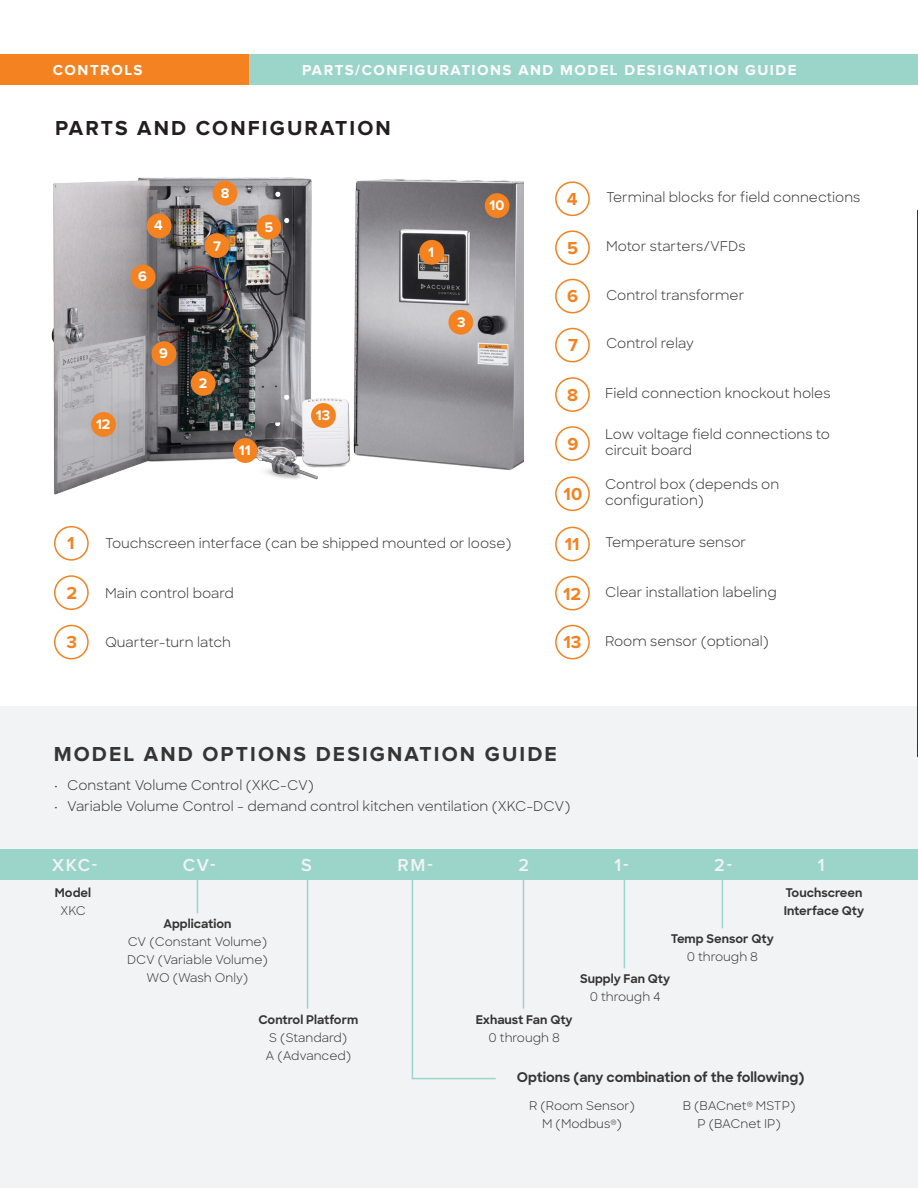
<style>
.page{position:relative;width:918px;height:1188px;background:#fff}
.page>*{position:absolute;margin:0;border:0;box-sizing:border-box;transform-origin:0 0}
.Subhead_Main_Page_PN{font:700 21px "Proxima Nova";letter-spacing:.1em;color:#363536}
.body_copy_Sharp_Sans{font:700 21px "Proxima Nova";letter-spacing:.1em;color:#231f20}
.t1{font:700 18px "Proxima Nova";color:#f58220}
.Subhead_Main_Page_PN-2{font:600 18px "Proxima Nova";letter-spacing:.1em;color:#f2f3f4}
.t2{font:700 15px "Proxima Nova";letter-spacing:.1em;color:#fff}
.t3{font:700 14.4px "Proxima Nova";color:#fff}
.body_copy_Sharp_Sans-2{font:13.5px/16.5px "Sharp Sans";color:#363536}
.body_copy_Sharp_Sans-3{font:700 13.5px "Sharp Sans";color:#363536}
.body_copy_Sharp_Sans-4{font:12px "Sharp Sans";color:#363536}
.body_copy_Sharp_Sans-5{font:700 12px "Sharp Sans";color:#363536}
</style>
<div class="page">
<div style="left:0;top:706px;width:917px;height:482px;background:#f2f3f4"></div>
<div style="left:248px;top:54px;width:670px;height:30px;background:#9bd5c9"></div>
<div style="left:0;top:54px;width:248px;height:30px;background:#f58220"></div>
<div style="left:0;top:849px;width:918px;height:31px;background:#9bd5c9"></div>
<hr style="left:197px;top:851px;width:1px;height:62px;background:#9bd5c9">
<hr style="left:722px;top:866px;width:1px;height:62px;background:#9bd5c9">
<hr style="left:307px;top:853px;width:1px;height:156px;background:#9bd5c9">
<hr style="left:624px;top:863px;width:1px;height:105px;background:#9bd5c9">
<hr style="left:523px;top:849px;width:1px;height:160px;background:#9bd5c9">
<hr style="left:412px;top:852px;width:1px;height:226px;background:#9bd5c9">
<img style="left:51px;top:177px;width:472px;height:318px">
<div style="left:485px;top:193px;width:25px;height:25px;background:#f58220;border-radius:50%"></div>
<div style="left:419px;top:240px;width:25px;height:25px;background:#f58220;border-radius:50%"></div>
<div style="left:448px;top:310px;width:25px;height:25px;background:#f58220;border-radius:50%"></div>
<div style="left:311px;top:403px;width:25px;height:25px;background:#f58220;border-radius:50%"></div>
<div style="left:91px;top:412px;width:25px;height:25px;background:#f58220;border-radius:50%"></div>
<div style="left:233px;top:438px;width:25px;height:25px;background:#f58220;border-radius:50%"></div>
<div style="left:191px;top:371px;width:25px;height:25px;background:#f58220;border-radius:50%"></div>
<div style="left:152px;top:341px;width:24px;height:25px;background:#f58220;border-radius:50%"></div>
<div style="left:131px;top:265px;width:25px;height:24px;background:#f58220;border-radius:50%"></div>
<div style="left:205px;top:233px;width:24px;height:25px;background:#f58220;border-radius:50%"></div>
<div style="left:213px;top:181px;width:24px;height:25px;background:#f58220;border-radius:50%"></div>
<div style="left:256px;top:215px;width:25px;height:25px;background:#f58220;border-radius:50%"></div>
<div style="left:147px;top:213px;width:25px;height:25px;background:#f58220;border-radius:50%"></div>
<div style="left:54px;top:526px;width:35px;height:35px;border:2px solid #f58220;border-radius:50%"></div>
<hr style="left:917px;top:211px;width:1px;height:546px;background:#363536">
<hr style="left:412px;top:1078px;width:84px;height:1px;background:#9bd5c9">
<div style="left:54px;top:575px;width:35px;height:35px;border:2px solid #f58220;border-radius:50%"></div>
<div style="left:54px;top:625px;width:35px;height:34px;border:2px solid #f58220;border-radius:50%"></div>
<div style="left:555px;top:181px;width:35px;height:35px;border:2px solid #f58220;border-radius:50%"></div>
<div style="left:555px;top:377px;width:35px;height:35px;border:2px solid #f58220;border-radius:50%"></div>
<div style="left:555px;top:230px;width:35px;height:35px;border:2px solid #f58220;border-radius:50%"></div>
<div style="left:555px;top:279px;width:35px;height:34px;border:2px solid #f58220;border-radius:50%"></div>
<div style="left:555px;top:328px;width:35px;height:34px;border:2px solid #f58220;border-radius:50%"></div>
<div style="left:555px;top:426px;width:35px;height:35px;border:2px solid #f58220;border-radius:50%"></div>
<div style="left:555px;top:476px;width:35px;height:35px;border:2px solid #f58220;border-radius:50%"></div>
<div style="left:555px;top:527px;width:35px;height:34px;border:2px solid #f58220;border-radius:50%"></div>
<div style="left:555px;top:576px;width:35px;height:34px;border:2px solid #f58220;border-radius:50%"></div>
<div style="left:555px;top:625px;width:35px;height:34px;border:2px solid #f58220;border-radius:50%"></div>
<p class="t2" style="left:53px;top:63px;width:91px">CONTROLS</p>
<p class="t2" style="left:302px;top:63px;width:496px">PARTS/CONFIGURATIONS AND MODEL DESIGNATION GUIDE</p>
<p class="body_copy_Sharp_Sans" style="left:55px;top:118px;width:337px">PARTS AND CONFIGURATION</p>
<p class="t3" style="left:96px;top:418px;width:16px">12</p>
<p class="t3" style="left:154px;top:218px;width:10px">4</p>
<p class="t3" style="left:138px;top:270px;width:10px">6</p>
<p class="t3" style="left:159px;top:347px;width:10px">9</p>
<p class="t3" style="left:221px;top:187px;width:10px">8</p>
<p class="t3" style="left:213px;top:239px;width:9px">7</p>
<p class="t3" style="left:264px;top:221px;width:10px">5</p>
<p class="t3" style="left:199px;top:376px;width:10px">2</p>
<p class="t3" style="left:239px;top:444px;width:13px">11</p>
<p class="t3" style="left:316px;top:409px;width:16px">13</p>
<p class="t3" style="left:428px;top:245px;width:7px">1</p>
<p class="t3" style="left:457px;top:316px;width:10px">3</p>
<p class="t3" style="left:490px;top:199px;width:16px">10</p>
<p class="t1" style="left:67px;top:535px;width:9px">1</p>
<p class="body_copy_Sharp_Sans-2" style="left:105px;top:535px;width:408px">Touchscreen interface (can be shipped mounted or loose)</p>
<p class="t1" style="left:66px;top:585px;width:12px">2</p>
<p class="body_copy_Sharp_Sans-2" style="left:105px;top:584px;width:130px">Main control board</p>
<p class="t1" style="left:66px;top:634px;width:12px">3</p>
<p class="body_copy_Sharp_Sans-2" style="left:105px;top:633px;width:128px">Quarter-turn latch</p>
<p class="t1" style="left:567px;top:191px;width:12px">4</p>
<p class="body_copy_Sharp_Sans-2" style="left:606px;top:189px;width:256px">Terminal blocks for field connections</p>
<p class="t1" style="left:567px;top:240px;width:12px">5</p>
<p class="body_copy_Sharp_Sans-2" style="left:606px;top:237px;width:141px">Motor starters/VFDs</p>
<p class="t1" style="left:567px;top:288px;width:12px">6</p>
<p class="body_copy_Sharp_Sans-2" style="left:606px;top:286px;width:140px">Control transformer</p>
<p class="t1" style="left:568px;top:337px;width:11px">7</p>
<p class="body_copy_Sharp_Sans-2" style="left:606px;top:334px;width:89px">Control relay</p>
<p class="t1" style="left:567px;top:386px;width:12px">8</p>
<p class="body_copy_Sharp_Sans-2" style="left:605px;top:385px;width:227px">Field connection knockout holes</p>
<p class="t1" style="left:567px;top:435px;width:12px">9</p>
<p class="body_copy_Sharp_Sans-2" style="left:605px;top:425px;width:227px">Low voltage field connections to circuit board</p>
<p class="t1" style="left:564px;top:486px;width:20px">10</p>
<p class="body_copy_Sharp_Sans-2" style="left:605px;top:475px;width:176px">Control box (depends on configuration)</p>
<p class="t1" style="left:565px;top:536px;width:16px">11</p>
<p class="body_copy_Sharp_Sans-2" style="left:605px;top:533px;width:143px">Temperature sensor</p>
<p class="t1" style="left:563px;top:585px;width:20px">12</p>
<p class="body_copy_Sharp_Sans-2" style="left:605px;top:583px;width:173px">Clear installation labeling</p>
<p class="t1" style="left:563px;top:634px;width:19px">13</p>
<p class="body_copy_Sharp_Sans-2" style="left:605px;top:632px;width:165px">Room sensor (optional)</p>
<p class="Subhead_Main_Page_PN" style="left:54px;top:745px;width:505px">MODEL AND OPTIONS DESIGNATION GUIDE</p>
<p class="body_copy_Sharp_Sans-2" style="left:54px;top:776px;width:262px">• Constant Volume Control (XKC-CV)</p>
<p class="body_copy_Sharp_Sans-2" style="left:54px;top:797px;width:518px">• Variable Volume Control - demand control kitchen ventilation (XKC-DCV)</p>
<p class="Subhead_Main_Page_PN-2" style="left:52px;top:857px;width:47px">XKC-</p>
<p class="Subhead_Main_Page_PN-2" style="left:183px;top:857px;width:34px">CV-</p>
<p class="Subhead_Main_Page_PN-2" style="left:301px;top:857px;width:12px">S</p>
<p class="Subhead_Main_Page_PN-2" style="left:397px;top:857px;width:37px">RM-</p>
<p class="Subhead_Main_Page_PN-2" style="left:518px;top:857px;width:12px">2</p>
<p class="Subhead_Main_Page_PN-2" style="left:615px;top:857px;width:16px">1-</p>
<p class="Subhead_Main_Page_PN-2" style="left:714px;top:857px;width:19px">2-</p>
<p class="Subhead_Main_Page_PN-2" style="left:818px;top:857px;width:8px">1</p>
<p class="body_copy_Sharp_Sans-5" style="left:55px;top:884px;width:38px">Model</p>
<p class="body_copy_Sharp_Sans-4" style="left:60px;top:902px;width:27px">XKC</p>
<p class="body_copy_Sharp_Sans-5" style="left:163px;top:915px;width:70px">Application</p>
<p class="body_copy_Sharp_Sans-4" style="left:128px;top:933px;width:141px">CV (Constant Volume)</p>
<p class="body_copy_Sharp_Sans-4" style="left:127px;top:951px;width:142px">DCV (Variable Volume)</p>
<p class="body_copy_Sharp_Sans-4" style="left:147px;top:969px;width:103px">WO (Wash Only)</p>
<p class="body_copy_Sharp_Sans-5" style="left:258px;top:1010px;width:101px">Control Platform</p>
<p class="body_copy_Sharp_Sans-4" style="left:269px;top:1028px;width:79px">S (Standard)</p>
<p class="body_copy_Sharp_Sans-4" style="left:265px;top:1046px;width:87px">A (Advanced)</p>
<p class="body_copy_Sharp_Sans-5" style="left:671px;top:930px;width:104px">Temp Sensor Qty</p>
<p class="body_copy_Sharp_Sans-4" style="left:687px;top:948px;width:73px">0 through 8</p>
<p class="body_copy_Sharp_Sans-5" style="left:580px;top:970px;width:92px">Supply Fan Qty</p>
<p class="body_copy_Sharp_Sans-4" style="left:590px;top:988px;width:72px">0 through 4</p>
<p class="body_copy_Sharp_Sans-5" style="left:476px;top:1010px;width:99px">Exhaust Fan Qty</p>
<p class="body_copy_Sharp_Sans-4" style="left:489px;top:1028px;width:73px">0 through 8</p>
<p class="body_copy_Sharp_Sans-5" style="left:786px;top:884px;width:78px">Touchscreen</p>
<p class="body_copy_Sharp_Sans-5" style="left:784px;top:902px;width:82px">Interface Qty</p>
<p class="body_copy_Sharp_Sans-3" style="left:517px;top:1067px;width:289px">Options (any combination of the following)</p>
<p class="body_copy_Sharp_Sans-4" style="left:529px;top:1097px;width:107px">R (Room Sensor)</p>
<p class="body_copy_Sharp_Sans-4" style="left:542px;top:1115px;width:81px">M (Modbus<sup>®</sup>)</p>
<p class="body_copy_Sharp_Sans-4" style="left:683px;top:1097px;width:114px">B (BACnet<sup>®</sup> MSTP)</p>
<p class="body_copy_Sharp_Sans-4" style="left:697px;top:1115px;width:85px">P (BACnet IP)</p>
</div>
